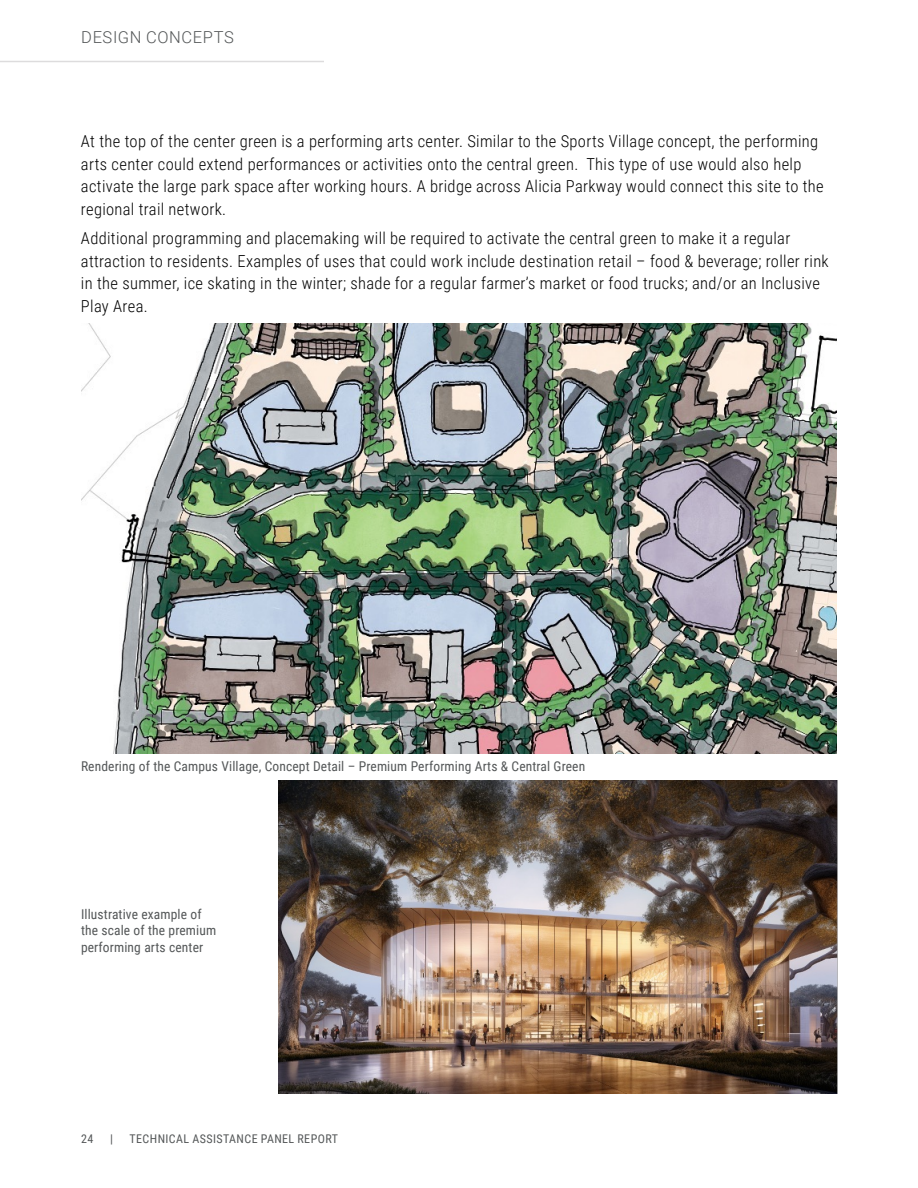
<style>
.page{position:relative;width:918px;height:1188px;background:#fff}
.page>*{position:absolute;margin:0;border:0;box-sizing:border-box;transform-origin:0 0}
.t1{font:300 16.5px/22.5px "Roboto Condensed";letter-spacing:.02em;color:#000}
.t2{font:300 16.5px "Roboto";letter-spacing:.035em;color:#545758}
.t3{font:13.5px/16.5px "Roboto Condensed";letter-spacing:.01em;color:#545758}
.t4{font:12px "Roboto Condensed";letter-spacing:.035em;color:#545758}
</style>
<div class="page">
<hr style="left:0;top:61px;width:324px;height:1px;background:#dddcdd">
<img style="left:81px;top:324px;width:756px;height:430px">
<img style="left:278px;top:781px;width:559px;height:313px">
<p class="t2" style="left:81px;top:26px;width:154px">DESIGN CONCEPTS</p>
<p class="t1" style="left:81px;top:130px;width:744px">At the top of the center green is a performing arts center. Similar to the Sports Village concept, the performing arts center could extend performances or activities onto the central green. This type of use would also help activate the large park space after working hours. A bridge across Alicia Parkway would connect this site to the regional trail network.</p>
<p class="t1" style="left:81px;top:226px;width:749px">Additional programming and placemaking will be required to activate the central green to make it a regular attraction to residents. Examples of uses that could work include destination retail – food &amp; beverage; roller rink in the summer, ice skating in the winter; shade for a regular farmer’s market or food trucks; and/or an Inclusive Play Area.</p>
<p class="t3" style="left:81px;top:758px;width:506px">Rendering of the Campus Village, Concept Detail – Premium Performing Arts &amp; Central Green</p>
<p class="t3" style="left:81px;top:905px;width:137px">Illustrative example of the scale of the premium performing arts center</p>
<p class="t4" style="left:81px;top:1130px;width:14px">24</p>
<p class="t4" style="left:110px;top:1130px;width:4px">|</p>
<p class="t4" style="left:130px;top:1130px;width:210px">TECHNICAL ASSISTANCE PANEL REPORT</p>
</div>
